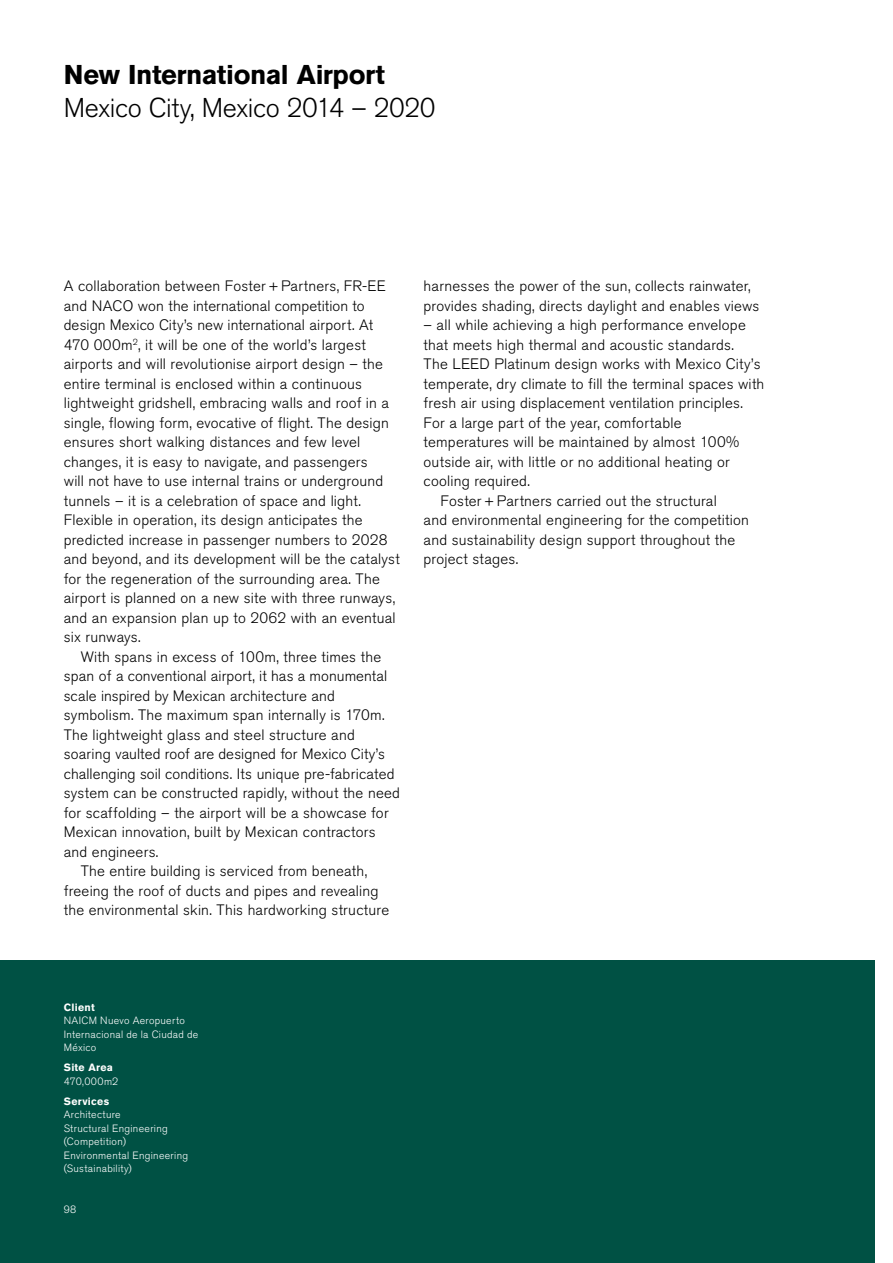
<style>
.page{position:relative;width:893px;height:1263px;background:#fff}
.page>*{position:absolute;margin:0;border:0;box-sizing:border-box;transform-origin:0 0}
.t1{font:300 27px "Akzidenz Grotesk Std";letter-spacing:-.015em;color:#000}
.t2{font:700 27px "Akzidenz Grotesk Std";letter-spacing:-.015em;color:#000}
.t3{font:300 15px/19.5px "Akzidenz Grotesk Std";letter-spacing:.015em;color:#000}
.t4{font:300 10.5px/13.5px "Akzidenz Grotesk Std";letter-spacing:.03em;color:#fff}
.t5{font:700 10.5px "Akzidenz Grotesk Std";letter-spacing:.03em;color:#fff}
</style>
<div class="page">
<div style="left:0;top:960px;width:875px;height:303px;background:#005144"></div>
<h1 class="t2" style="left:64px;top:59px;width:323px">New International Airport</h1>
<h1 class="t1" style="left:64px;top:92px;width:373px">Mexico City, Mexico 2014 – 2020</h1>
<p class="t3" style="left:64px;top:276px;width:337px">A collaboration between Foster+ Partners, FR-EE and NACO won the international competition to design Mexico City’s new international airport. At 470 000m<sup>2</sup>, it will be one of the world’s largest airports and will revolutionise airport design – the entire terminal is enclosed within a continuous lightweight gridshell, embracing walls and roof in a single, flowing form, evocative of flight. The design ensures short walking distances and few level changes, it is easy to navigate, and passengers<br>will not have to use internal trains or underground tunnels – it is a celebration of space and light.<br>Flexible in operation, its design anticipates the predicted increase in passenger numbers to 2028 and beyond, and its development will be the catalyst for the regeneration of the surrounding area. The airport is planned on a new site with three runways, and an expansion plan up to 2062 with an eventual six runways.</p>
<p class="t3" style="left:81px;top:647px;width:302px">With spans in excess of 100m, three times the</p>
<p class="t3" style="left:64px;top:666px;width:325px">span of a conventional airport, it has a monumental</p>
<p class="t3" style="left:64px;top:686px;width:273px">scale inspired by Mexican architecture and</p>
<p class="t3" style="left:64px;top:705px;width:322px">symbolism. The maximum span internally is 170m.</p>
<p class="t3" style="left:64px;top:725px;width:293px">The lightweight glass and steel structure and</p>
<p class="t3" style="left:64px;top:744px;width:323px">soaring vaulted roof are designed for Mexico City’s</p>
<p class="t3" style="left:64px;top:764px;width:332px">challenging soil conditions. Its unique pre-fabricated</p>
<p class="t3" style="left:64px;top:783px;width:338px">system can be constructed rapidly, without the need</p>
<p class="t3" style="left:64px;top:803px;width:326px">for scaffolding – the airport will be a showcase for</p>
<p class="t3" style="left:64px;top:822px;width:313px">Mexican innovation, built by Mexican contractors</p>
<p class="t3" style="left:64px;top:842px;width:96px">and engineers.</p>
<p class="t3" style="left:81px;top:861px;width:288px">The entire building is serviced from beneath,</p>
<p class="t3" style="left:64px;top:881px;width:316px">freeing the roof of ducts and pipes and revealing</p>
<p class="t3" style="left:64px;top:900px;width:327px">the environmental skin. This hardworking structure</p>
<p class="t3" style="left:424px;top:276px;width:337px">harnesses the power of the sun, collects rainwater, provides shading, directs daylight and enables views</p>
<p class="t3" style="left:424px;top:315px;width:324px">– all while achieving a high performance envelope</p>
<p class="t3" style="left:424px;top:335px;width:312px">that meets high thermal and acoustic standards.</p>
<p class="t3" style="left:424px;top:354px;width:338px">The LEED Platinum design works with Mexico City’s</p>
<p class="t3" style="left:424px;top:374px;width:342px">temperate, dry climate to fill the terminal spaces with</p>
<p class="t3" style="left:424px;top:393px;width:321px">fresh air using displacement ventilation principles.</p>
<p class="t3" style="left:424px;top:413px;width:259px">For a large part of the year, comfortable</p>
<p class="t3" style="left:424px;top:432px;width:317px">temperatures will be maintained by almost 100%</p>
<p class="t3" style="left:424px;top:452px;width:308px">outside air, with little or no additional heating or</p>
<p class="t3" style="left:424px;top:471px;width:108px">cooling required.</p>
<p class="t3" style="left:441px;top:491px;width:278px">Foster + Partners carried out the structural</p>
<p class="t3" style="left:424px;top:510px;width:327px">and environmental engineering for the competition</p>
<p class="t3" style="left:424px;top:530px;width:313px">and sustainability design support throughout the</p>
<p class="t3" style="left:424px;top:549px;width:96px">project stages.</p>
<p class="t5" style="left:64px;top:1001px;width:32px">Client</p>
<p class="t4" style="left:64px;top:1014px;width:136px">NAICM Nuevo Aeropuerto<br>Internacional de la Ciudad de<br>México</p>
<p class="t5" style="left:64px;top:1061px;width:51px">Site Area</p>
<p class="t4" style="left:64px;top:1074px;width:56px">470,000m2</p>
<p class="t5" style="left:64px;top:1095px;width:47px">Services</p>
<p class="t4" style="left:64px;top:1108px;width:126px">Architecture<br>Structural Engineering (Competition)<br>Environmental Engineering (Sustainability)</p>
<p class="t4" style="left:64px;top:1202px;width:14px">98</p>
</div>
